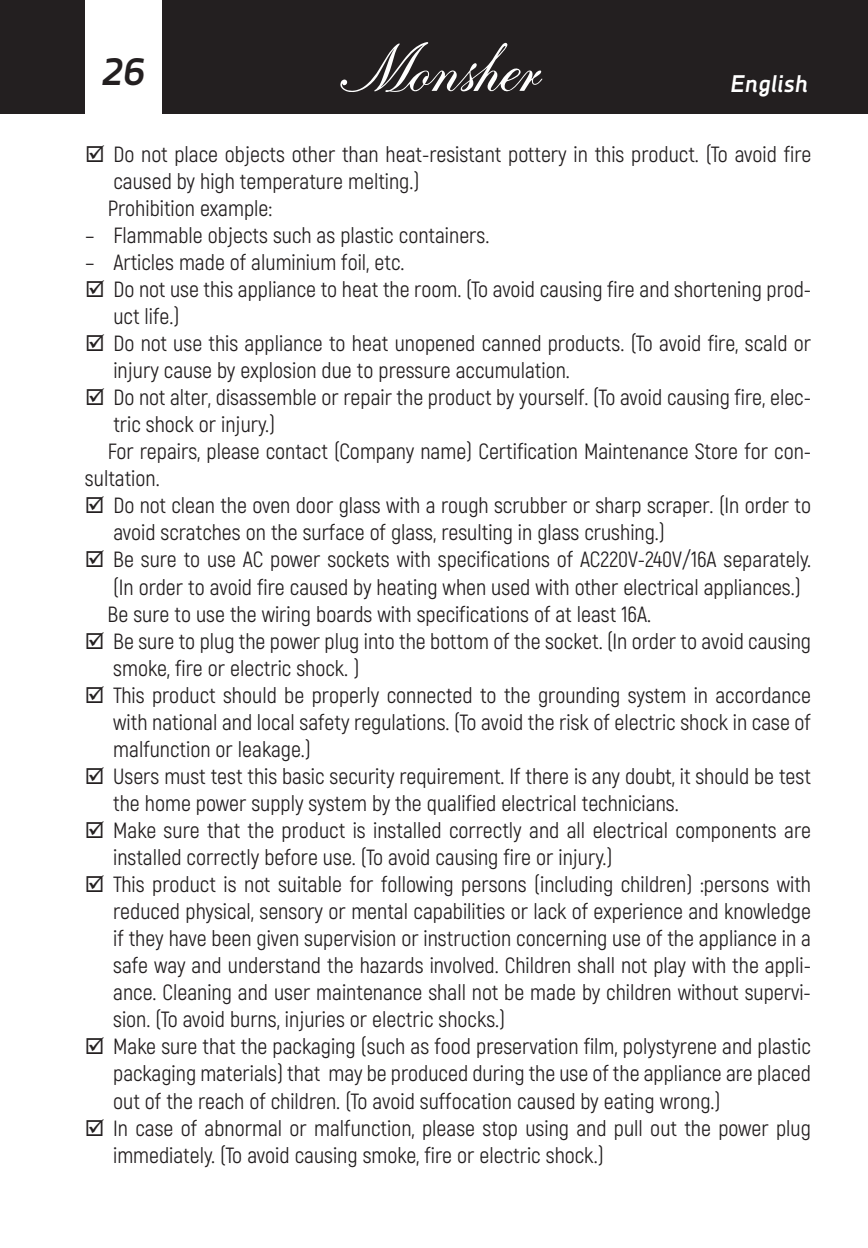
<style>
.page{position:relative;width:868px;height:1248px;background:#fff}
.page>*{position:absolute;margin:0;border:0;box-sizing:border-box;transform-origin:0 0}
.t1{font:italic 700 38px "Decima Nova Pro";color:#231f20}
.t2{font:italic 700 24px "Decima Nova Pro";color:#fff}
.t3{font:22px/27px "Akrobat";color:#231f20}
</style>
<div class="page">
<div style="left:0;top:0;width:867px;height:113px;background:#231f20"></div>
<hr style="left:867px;top:0;width:1px;height:113px;background:#231f20">
<div style="left:85px;top:0;width:77px;height:119px;background:#fff"></div>
<svg style="left:340px;top:42px;width:202px;height:50px"></svg>
<h1 class="t1" style="left:101px;top:50px;width:46px">26</h1>
<p class="t2" style="left:729px;top:70px;width:79px">English</p>
<p class="t3" style="left:108px;top:140px;width:705px">Do not place objects other than heat-resistant pottery in this product. (To avoid fire caused by high temperature melting.)<br>Prohibition example:</p>
<p class="t3" style="left:85px;top:221px;width:406px">– Flammable objects such as plastic containers.</p>
<p class="t3" style="left:85px;top:249px;width:321px">– Articles made of aluminium foil, etc.</p>
<p class="t3" style="left:113px;top:276px;width:699px">Do not use this appliance to heat the room. (To avoid causing fire and shortening prod-</p>
<p class="t3" style="left:113px;top:303px;width:68px">uct life.)</p>
<p class="t3" style="left:113px;top:330px;width:699px">Do not use this appliance to heat unopened canned products. (To avoid fire, scald or</p>
<p class="t3" style="left:113px;top:357px;width:458px">injury cause by explosion due to pressure accumulation.</p>
<p class="t3" style="left:113px;top:384px;width:699px">Do not alter, disassemble or repair the product by yourself. (To avoid causing fire, elec-</p>
<p class="t3" style="left:113px;top:411px;width:163px">tric shock or injury.)</p>
<p class="t3" style="left:108px;top:438px;width:705px">For repairs, please contact (Company name) Certification Maintenance Store for con-</p>
<p class="t3" style="left:85px;top:465px;width:76px">sultation.</p>
<p class="t3" style="left:113px;top:492px;width:699px">Do not clean the oven door glass with a rough scrubber or sharp scraper. (In order to</p>
<p class="t3" style="left:113px;top:519px;width:553px">avoid scratches on the surface of glass, resulting in glass crushing.)</p>
<p class="t3" style="left:113px;top:546px;width:699px">Be sure to use AC power sockets with specifications of AC220V-240V/16A separately.</p>
<p class="t3" style="left:113px;top:573px;width:689px">(In order to avoid fire caused by heating when used with other electrical appliances.)</p>
<p class="t3" style="left:108px;top:600px;width:545px">Be sure to use the wiring boards with specifications of at least 16A.</p>
<p class="t3" style="left:113px;top:627px;width:699px">Be sure to plug the power plug into the bottom of the socket. (In order to avoid causing</p>
<p class="t3" style="left:113px;top:654px;width:247px">smoke, fire or electric shock. )</p>
<p class="t3" style="left:113px;top:681px;width:699px">This product should be properly connected to the grounding system in accordance</p>
<p class="t3" style="left:113px;top:708px;width:699px">with national and local safety regulations. (To avoid the risk of electric shock in case of</p>
<p class="t3" style="left:113px;top:735px;width:199px">malfunction or leakage.)</p>
<p class="t3" style="left:113px;top:762px;width:699px">Users must test this basic security requirement. If there is any doubt, it should be test</p>
<p class="t3" style="left:113px;top:789px;width:567px">the home power supply system by the qualified electrical technicians.</p>
<p class="t3" style="left:113px;top:816px;width:699px">Make sure that the product is installed correctly and all electrical components are</p>
<p class="t3" style="left:113px;top:843px;width:500px">installed correctly before use. (To avoid causing fire or injury.)</p>
<p class="t3" style="left:113px;top:870px;width:699px">This product is not suitable for following persons (including children) :persons with</p>
<p class="t3" style="left:113px;top:897px;width:699px">reduced physical, sensory or mental capabilities or lack of experience and knowledge</p>
<p class="t3" style="left:113px;top:924px;width:699px">if they have been given supervision or instruction concerning use of the appliance in a</p>
<p class="t3" style="left:113px;top:952px;width:699px">safe way and understand the hazards involved. Children shall not play with the appli-</p>
<p class="t3" style="left:113px;top:979px;width:699px">ance. Cleaning and user maintenance shall not be made by children without supervi-</p>
<p class="t3" style="left:113px;top:1006px;width:393px">sion. (To avoid burns, injuries or electric shocks.)</p>
<p class="t3" style="left:113px;top:1033px;width:699px">Make sure that the packaging (such as food preservation film, polystyrene and plastic</p>
<p class="t3" style="left:113px;top:1060px;width:699px">packaging materials) that may be produced during the use of the appliance are placed</p>
<p class="t3" style="left:113px;top:1087px;width:609px">out of the reach of children. (To avoid suffocation caused by eating wrong.)</p>
<p class="t3" style="left:113px;top:1114px;width:699px">In case of abnormal or malfunction, please stop using and pull out the power plug</p>
<p class="t3" style="left:113px;top:1141px;width:492px">immediately. (To avoid causing smoke, fire or electric shock.)</p>
</div>
